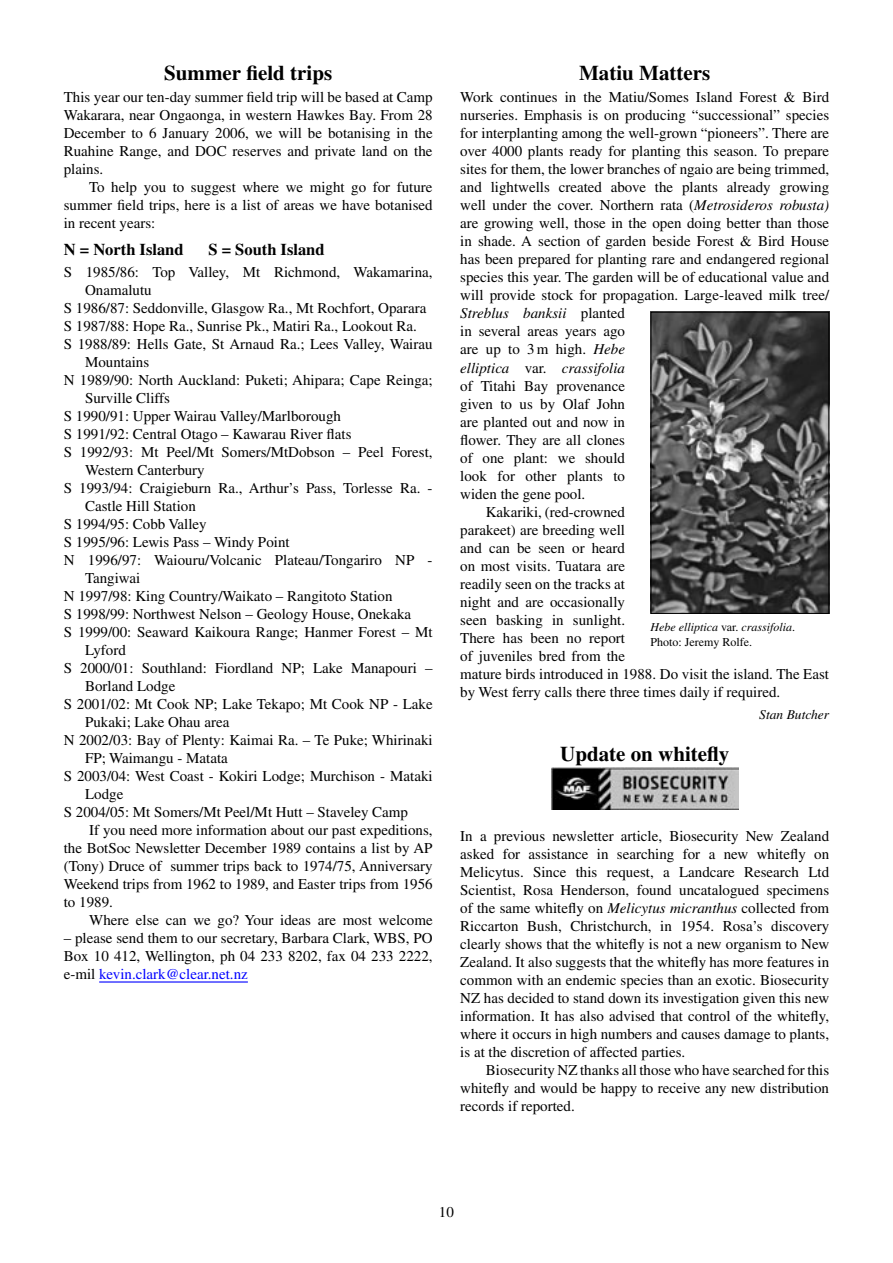
<style>
.page{position:relative;width:893px;height:1263px;background:#fff}
.page>*{position:absolute;margin:0;border:0;box-sizing:border-box;transform-origin:0 0}
.t1{font:700 21px "Times";color:#000}
.t2{font:700 16.5px "Times";color:#000}
.t3{font:15px/18px "Times";color:#000;text-align:justify}
.t4{font:italic 15px "Times";color:#000}
.t5{font:italic 13.5px "Times";color:#000}
.t6{font:italic 12px/14.4px "Times";color:#000}
.s1{color:#00f}
.s2{font-style:italic}
.s3{font-style:normal}
</style>
<div class="page">
<img style="left:551px;top:767px;width:187px;height:43px">
<hr style="left:99px;top:981px;width:149px;height:1px;background:#00f">
<img style="left:653px;top:314px;width:174px;height:298px">
<div style="left:651px;top:312px;width:178px;height:302px;border:1px solid #000"></div>
<h1 class="t1" style="left:164px;top:61px;width:169px">Summer field trips</h1>
<p class="t3" style="left:64px;top:88px;width:370px">This year our ten-day summer field trip will be based at Camp Wakarara, near Ongaonga, in western Hawkes Bay. From 28<br>December to 6 January 2006, we will be botanising in the Ruahine Range, and DOC reserves and private land on the plains.</p>
<p class="t3" style="left:64px;top:178px;width:370px;text-indent:26px">To help you to suggest where we might go for future summer field trips, here is a list of areas we have botanised in recent years:</p>
<p class="t2" style="left:64px;top:239px;width:121px">N = North Island</p>
<p class="t2" style="left:208px;top:239px;width:118px">S = South Island</p>
<p class="t3" style="left:64px;top:263px;width:370px">S 1985/86: Top Valley, Mt Richmond, Wakamarina,</p>
<p class="t3" style="left:85px;top:281px;width:68px">Onamalutu</p>
<p class="t3" style="left:64px;top:299px;width:364px">S 1986/87: Seddonville, Glasgow Ra., Mt Rochfort, Oparara</p>
<p class="t3" style="left:64px;top:317px;width:355px">S 1987/88: Hope Ra., Sunrise Pk., Matiri Ra., Lookout Ra.</p>
<p class="t3" style="left:64px;top:335px;width:370px">S 1988/89: Hells Gate, St Arnaud Ra.; Lees Valley, Wairau</p>
<p class="t3" style="left:85px;top:353px;width:66px">Mountains</p>
<p class="t3" style="left:64px;top:371px;width:370px">N 1989/90: North Auckland: Puketi; Ahipara; Cape Reinga;</p>
<p class="t3" style="left:85px;top:389px;width:87px">Surville Cliffs</p>
<p class="t3" style="left:64px;top:407px;width:279px">S 1990/91: Upper Wairau Valley/Marlborough</p>
<p class="t3" style="left:64px;top:425px;width:289px">S 1991/92: Central Otago – Kawarau River flats</p>
<p class="t3" style="left:64px;top:443px;width:370px">S 1992/93: Mt Peel/Mt Somers/MtDobson – Peel Forest,</p>
<p class="t3" style="left:85px;top:461px;width:121px">Western Canterbury</p>
<p class="t3" style="left:64px;top:479px;width:370px">S 1993/94: Craigieburn Ra., Arthur’s Pass, Torlesse Ra. -</p>
<p class="t3" style="left:85px;top:497px;width:112px">Castle Hill Station</p>
<p class="t3" style="left:64px;top:515px;width:144px">S 1994/95: Cobb Valley</p>
<p class="t3" style="left:64px;top:533px;width:227px">S 1995/96: Lewis Pass – Windy Point</p>
<p class="t3" style="left:64px;top:551px;width:370px">N 1996/97: Waiouru/Volcanic Plateau/Tongariro NP -</p>
<p class="t3" style="left:85px;top:569px;width:57px">Tangiwai</p>
<p class="t3" style="left:64px;top:587px;width:330px">N 1997/98: King Country/Waikato – Rangitoto Station</p>
<p class="t3" style="left:64px;top:605px;width:349px">S 1998/99: Northwest Nelson – Geology House, Onekaka</p>
<p class="t3" style="left:64px;top:623px;width:370px">S 1999/00: Seaward Kaikoura Range; Hanmer Forest – Mt</p>
<p class="t3" style="left:85px;top:641px;width:42px">Lyford</p>
<p class="t3" style="left:64px;top:659px;width:370px">S 2000/01: Southland: Fiordland NP; Lake Manapouri –</p>
<p class="t3" style="left:85px;top:677px;width:92px">Borland Lodge</p>
<p class="t3" style="left:64px;top:695px;width:370px">S 2001/02: Mt Cook NP; Lake Tekapo; Mt Cook NP - Lake</p>
<p class="t3" style="left:85px;top:713px;width:146px">Pukaki; Lake Ohau area</p>
<p class="t3" style="left:64px;top:731px;width:370px">N 2002/03: Bay of Plenty: Kaimai Ra. – Te Puke; Whirinaki</p>
<p class="t3" style="left:85px;top:749px;width:144px">FP; Waimangu - Matata</p>
<p class="t3" style="left:64px;top:767px;width:370px">S 2003/04: West Coast - Kokiri Lodge; Murchison - Mataki</p>
<p class="t3" style="left:85px;top:785px;width:40px">Lodge</p>
<p class="t3" style="left:64px;top:803px;width:346px">S 2004/05: Mt Somers/Mt Peel/Mt Hutt – Staveley Camp</p>
<p class="t3" style="left:89px;top:821px;width:345px">If you need more information about our past expeditions,</p>
<p class="t3" style="left:64px;top:839px;width:370px">the BotSoc Newsletter December 1989 contains a list by AP</p>
<p class="t3" style="left:64px;top:857px;width:370px">(Tony) Druce of summer trips back to 1974/75, Anniversary</p>
<p class="t3" style="left:64px;top:875px;width:370px">Weekend trips from 1962 to 1989, and Easter trips from 1956</p>
<p class="t3" style="left:64px;top:893px;width:51px">to 1989.</p>
<p class="t3" style="left:89px;top:911px;width:345px">Where else can we go? Your ideas are most welcome</p>
<p class="t3" style="left:64px;top:929px;width:370px">– please send them to our secretary, Barbara Clark, WBS, PO Box 10 412, Wellington, ph 04 233 8202, fax 04 233 2222, e-mil <span class="s1">kevin.clark@clear.net.nz</span></p>
<h1 class="t1" style="left:579px;top:61px;width:133px">Matiu Matters</h1>
<p class="t3" style="left:460px;top:88px;width:370px">Work continues in the Matiu/Somes Island Forest &amp; Bird</p>
<p class="t3" style="left:460px;top:106px;width:370px">nurseries. Emphasis is on producing “successional” species</p>
<p class="t3" style="left:460px;top:124px;width:370px">for interplanting among the well-grown “pioneers”. There are</p>
<p class="t3" style="left:460px;top:142px;width:370px">over 4000 plants ready for planting this season. To prepare</p>
<p class="t3" style="left:460px;top:160px;width:370px">sites for them, the lower branches of ngaio are being trimmed,</p>
<p class="t3" style="left:460px;top:178px;width:370px">and lightwells created above the plants already growing</p>
<p class="t3" style="left:460px;top:196px;width:370px">well under the cover. Northern rata (<span class="s2">Metrosideros robusta)</span></p>
<p class="t3" style="left:460px;top:214px;width:370px">are growing well, those in the open doing better than those</p>
<p class="t3" style="left:460px;top:232px;width:370px">in shade. A section of garden beside Forest &amp; Bird House</p>
<p class="t3" style="left:460px;top:250px;width:370px">has been prepared for planting rare and endangered regional</p>
<p class="t3" style="left:460px;top:268px;width:370px">species this year. The garden will be of educational value and</p>
<p class="t3" style="left:460px;top:286px;width:370px">will provide stock for propagation. Large-leaved milk tree/</p>
<p class="t4" style="left:460px;top:305px;width:166px">Streblus banksii <span class="s3">planted</span></p>
<p class="t3" style="left:460px;top:322px;width:166px">in several areas years ago</p>
<p class="t3" style="left:460px;top:340px;width:166px">are up to 3 m high. <span class="s2">Hebe</span></p>
<p class="t4" style="left:460px;top:359px;width:166px">elliptica <span class="s3">var.</span> crassifolia</p>
<p class="t3" style="left:460px;top:376px;width:166px">of Titahi Bay provenance</p>
<p class="t3" style="left:460px;top:394px;width:166px">given to us by Olaf John</p>
<p class="t3" style="left:460px;top:412px;width:166px">are planted out and now in</p>
<p class="t3" style="left:460px;top:430px;width:166px">flower. They are all clones</p>
<p class="t3" style="left:460px;top:448px;width:166px">of one plant: we should</p>
<p class="t3" style="left:460px;top:466px;width:166px">look for other plants to</p>
<p class="t3" style="left:460px;top:484px;width:126px">widen the gene pool.</p>
<p class="t3" style="left:486px;top:502px;width:141px">Kakariki, (red-crowned</p>
<p class="t3" style="left:460px;top:520px;width:166px">parakeet) are breeding well</p>
<p class="t3" style="left:460px;top:538px;width:166px">and can be seen or heard</p>
<p class="t3" style="left:460px;top:556px;width:166px">on most visits. Tuatara are</p>
<p class="t3" style="left:460px;top:574px;width:166px">readily seen on the tracks at</p>
<p class="t3" style="left:460px;top:592px;width:166px">night and are occasionally</p>
<p class="t3" style="left:460px;top:610px;width:166px">seen basking in sunlight.</p>
<p class="t3" style="left:460px;top:628px;width:166px">There has been no report</p>
<p class="t3" style="left:460px;top:646px;width:166px">of juveniles bred from the</p>
<p class="t3" style="left:460px;top:664px;width:370px">mature birds introduced in 1988. Do visit the island. The East</p>
<p class="t3" style="left:460px;top:682px;width:321px">by West ferry calls there three times daily if required.</p>
<p class="t5" style="left:759px;top:707px;width:71px">Stan Butcher</p>
<h1 class="t1" style="left:560px;top:742px;width:171px">Update on whitefly</h1>
<p class="t6" style="left:651px;top:620px;width:146px">Hebe elliptica <span class="s3">var.</span> crassifolia<span class="s3">.<br>Photo: Jeremy Rolfe.</span></p>
<p class="t3" style="left:460px;top:827px;width:370px">In a previous newsletter article, Biosecurity New Zealand asked for assistance in searching for a new whitefly on Melicytus. Since this request, a Landcare Research Ltd Scientist, Rosa Henderson, found uncatalogued specimens of the same whitefly on <span class="s2">Melicytus micranthus</span> collected from Riccarton Bush, Christchurch, in 1954. Rosa’s discovery clearly shows that the whitefly is not a new organism to New Zealand. It also suggests that the whitefly has more features in common with an endemic species than an exotic. Biosecurity NZ has decided to stand down its investigation given this new information. It has also advised that control of the whitefly, where it occurs in high numbers and causes damage to plants, is at the discretion of affected parties.</p>
<p class="t3" style="left:460px;top:1061px;width:370px;text-indent:26px">Biosecurity NZ thanks all those who have searched for this whitefly and would be happy to receive any new distribution records if reported.</p>
<p class="t3" style="left:439px;top:1203px;width:16px">10</p>
</div>
